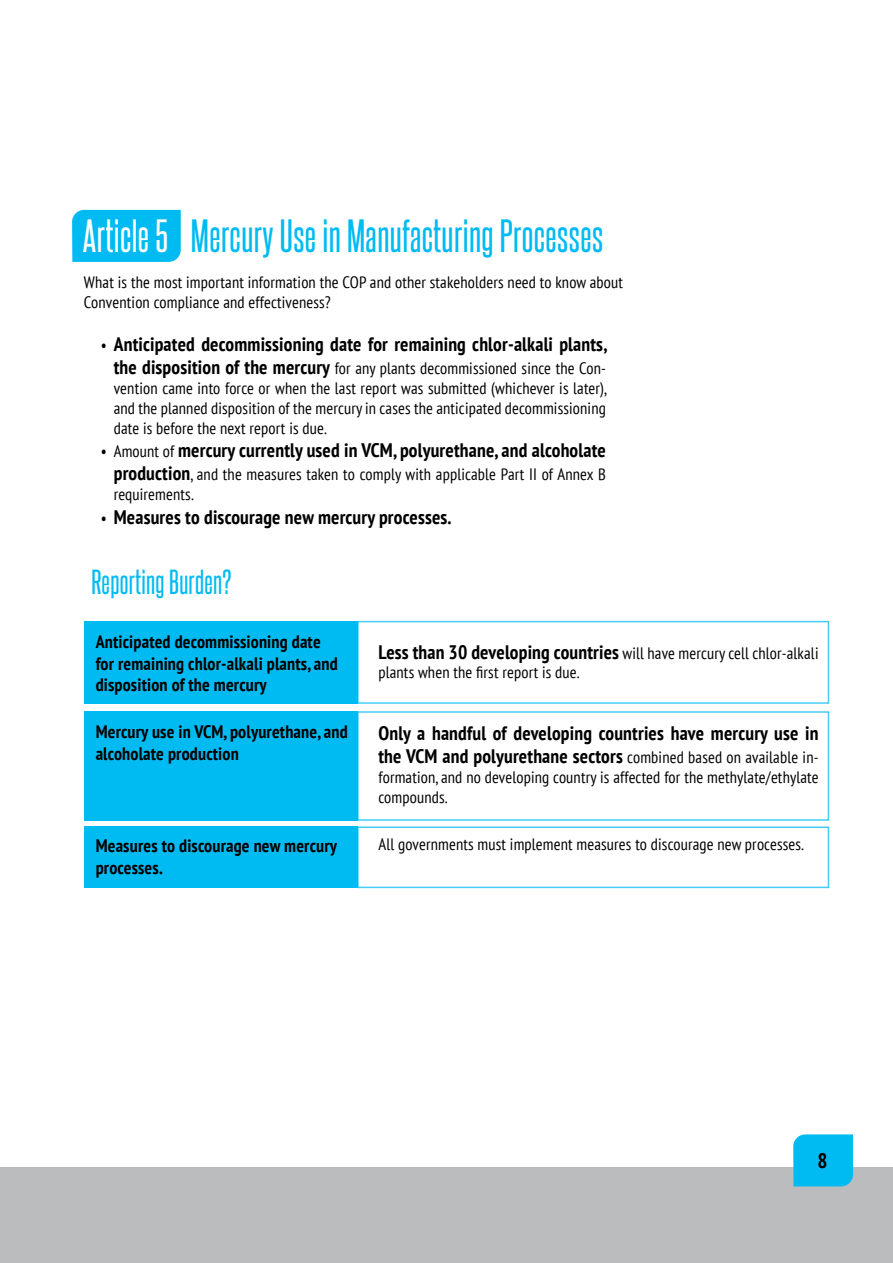
<style>
.page{position:relative;width:893px;height:1263px;background:#fff}
.page>*{position:absolute;margin:0;border:0;box-sizing:border-box;transform-origin:0 0}
.t1{font:40.2px "Steelfish Rg";letter-spacing:.01em;color:#00bbf2}
.t2{font:30px "Steelfish Rg";letter-spacing:.01em;color:#00bbf2}
.t3{font:700 condensed 21px "PT Sans";color:#000}
.t4{font:700 condensed 19.5px/23.4px "PT Sans";letter-spacing:.01em;color:#000}
.t5{font:700 condensed 18px/21.6px "PT Sans";letter-spacing:.01em;color:#000}
.t6{font:condensed 16.5px/19.8px "PT Sans";letter-spacing:.01em;color:#000}
.s1{color:#fbfbfb}
.s2{font-weight:400;font-size:16.5px}
.s3{font-weight:700;font-size:19.5px}
</style>
<div class="page">
<div style="left:72px;top:210px;width:109px;height:52px;background:#00bbf2"></div>
<div style="left:84px;top:711px;width:273px;height:109px;background:#00bbf2"></div>
<div style="left:84px;top:826px;width:273px;height:62px;background:#00bbf2"></div>
<div style="left:84px;top:621px;width:273px;height:83px;background:#00bbf2"></div>
<div style="left:0;top:1167px;width:893px;height:96px;background:#babcbe"></div>
<div style="left:793px;top:1134px;width:60px;height:52px;background:#00bbf2"></div>
<h1 class="t1" style="left:83px;top:211px;width:522px"><span class="s1">Article 5</span> Mercury Use in Manufacturing Processes</h1>
<p class="t6" style="left:84px;top:272px;width:541px">What is the most important information the COP and other stakeholders need to know about<br>Convention compliance and effectiveness?</p>
<p class="t4" style="left:101px;top:332px;width:508px"><span class="s2">•</span> Anticipated decommissioning date for remaining chlor-alkali plants,</p>
<p class="t6" style="left:114px;top:358px;width:495px;text-align:justify"><span class="s3">the disposition of the mercury</span> for any plants decommissioned since the Con&shy;vention came into force or when the last report was submitted (whichever is later), and the planned disposition of the mercury in cases the anticipated decommissioning date is before the next report is due.</p>
<p class="t4" style="left:101px;top:438px;width:506px"><span class="s2">• Amount of</span> mercury currently used in VCM, polyurethane, and alcoholate</p>
<p class="t6" style="left:114px;top:464px;width:494px"><span class="s3">production</span>, and the measures taken to comply with applicable Part II of Annex B requirements.</p>
<p class="t4" style="left:101px;top:505px;width:352px"><span class="s2">•</span> Measures to discourage new mercury processes.</p>
<h2 class="t2" style="left:91px;top:564px;width:142px">Reporting Burden?</h2>
<p class="t5" style="left:96px;top:631px;width:244px">Anticipated decommissioning date for remaining chlor-alkali plants, and disposition of the mercury</p>
<p class="t5" style="left:96px;top:721px;width:254px">Mercury use in VCM, polyurethane, and alcoholate production</p>
<p class="t5" style="left:96px;top:835px;width:243px">Measures to discourage new mercury processes.</p>
<p class="t6" style="left:378px;top:642px;width:442px"><span class="s3">Less than 30 developing countries</span> will have mercury cell chlor-alkali plants when the first report is due.</p>
<p class="t4" style="left:378px;top:721px;width:442px">Only a handful of developing countries have mercury use in the VCM and polyurethane sectors <span class="s2">combined based on available in-</span></p>
<p class="t6" style="left:378px;top:767px;width:442px">formation, and no developing country is affected for the methylate/ethylate compounds.</p>
<p class="t6" style="left:378px;top:834px;width:427px">All governments must implement measures to discourage new processes.</p>
<p class="t3" style="left:817px;top:1146px;width:12px">8</p>
</div>
